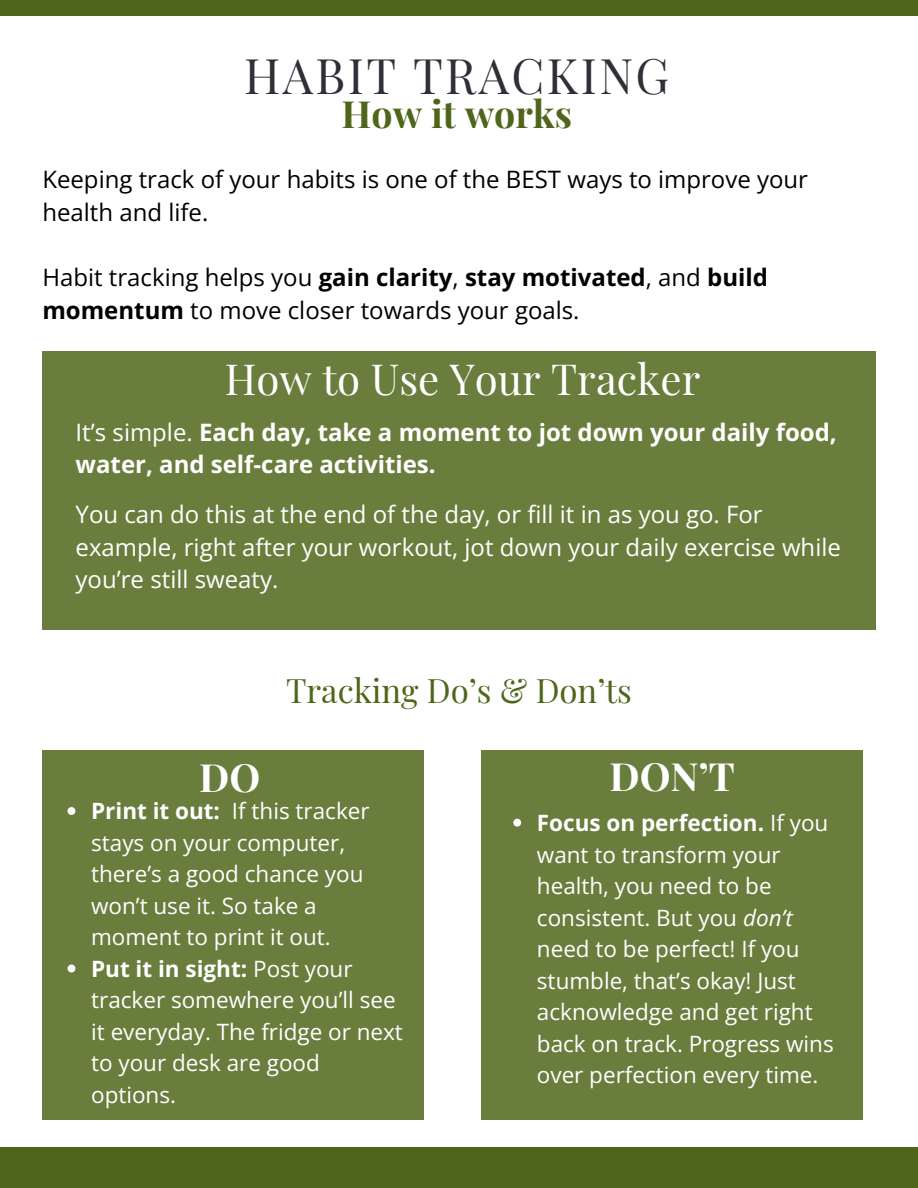
<style>
.page{position:relative;width:918px;height:1188px;background:#fff}
.page>*{position:absolute;margin:0;border:0;box-sizing:border-box;transform-origin:0 0}
.t1{font:48px "Playfair Display";letter-spacing:.05em;color:#2f3037}
.t2{font:42px "Playfair Display";color:#fff}
.t3{font:700 39px "Playfair Display";color:#fff}
.t4{font:700 37.5px "Playfair Display";color:#4e661a}
.t5{font:33px "Playfair Display";color:#4e661a}
.t6{font:24px/32.7px "Open Sans";color:#000}
.t7{font:24px/32.7px "Open Sans";color:#fff}
.t8{font:700 24px/32.7px "Open Sans";color:#fff}
.t9{font:22.5px/31.5px "Open Sans";color:#fff}
.s1{font-weight:700}
.s2{font-weight:400}
.s3{font-style:italic}
</style>
<div class="page">
<div style="left:0;top:0;width:918px;height:16px;background:#4e661a"></div>
<div style="left:0;top:1148px;width:918px;height:40px;background:#4e661a"></div>
<div style="left:42px;top:351px;width:833px;height:279px;background:#697d3d"></div>
<div style="left:42px;top:751px;width:381px;height:369px;background:#697d3d"></div>
<svg style="left:68px;top:807px;width:7px;height:8px"></svg>
<svg style="left:68px;top:965px;width:7px;height:7px"></svg>
<div style="left:481px;top:751px;width:381px;height:369px;background:#697d3d"></div>
<svg style="left:513px;top:819px;width:8px;height:8px"></svg>
<h1 class="t1" style="left:244px;top:42px;width:427px">HABIT TRACKING</h1>
<h4 class="t4" style="left:342px;top:88px;width:232px">How it works</h4>
<p class="t6" style="left:42px;top:162px;width:767px">Keeping track of your habits is one of the BEST ways to improve your health and life.</p>
<p class="t6" style="left:42px;top:260px;width:727px">Habit tracking helps you <span class="s1">gain clarity</span>, <span class="s1">stay motivated</span>, and <span class="s1">build momentum</span> to move closer towards your goals.</p>
<p class="t2" style="left:225px;top:349px;width:477px">How to Use Your Tracker</p>
<p class="t8" style="left:76px;top:415px;width:763px"><span class="s2">It’s simple.</span> Each day, take a moment to jot down your daily food, water, and self-care activities.</p>
<h3 class="t7" style="left:76px;top:497px;width:767px">You can do this at the end of the day, or fill it in as you go. For example, right after your workout, jot down your daily exercise while you’re still sweaty.</h3>
<h5 class="t5" style="left:286px;top:667px;width:347px">Tracking Do’s &amp; Don’ts</h5>
<p class="t3" style="left:199px;top:750px;width:63px">DO</p>
<h2 class="t3" style="left:609px;top:749px;width:127px">DON’T</h2>
<p class="t9" style="left:537px;top:807px;width:298px"><span class="s1">Focus on perfection.</span> If you want to transform your health, you need to be consistent. But you <span class="s3">don’t </span>need to be perfect! If you stumble, that’s okay! Just acknowledge and get right back on track. Progress wins over perfection every time.</p>
<h2 class="t9" style="left:91px;top:795px;width:280px"><span class="s1">Print it out:</span> If this tracker stays on your computer, there’s a good chance you won’t use it. So take a</h2>
<p class="t9" style="left:91px;top:921px;width:313px">moment to print it out.<br><span class="s1">Put it in sight:</span> Post your tracker somewhere you’ll see it everyday. The fridge or next to your desk are good options.</p>
</div>
